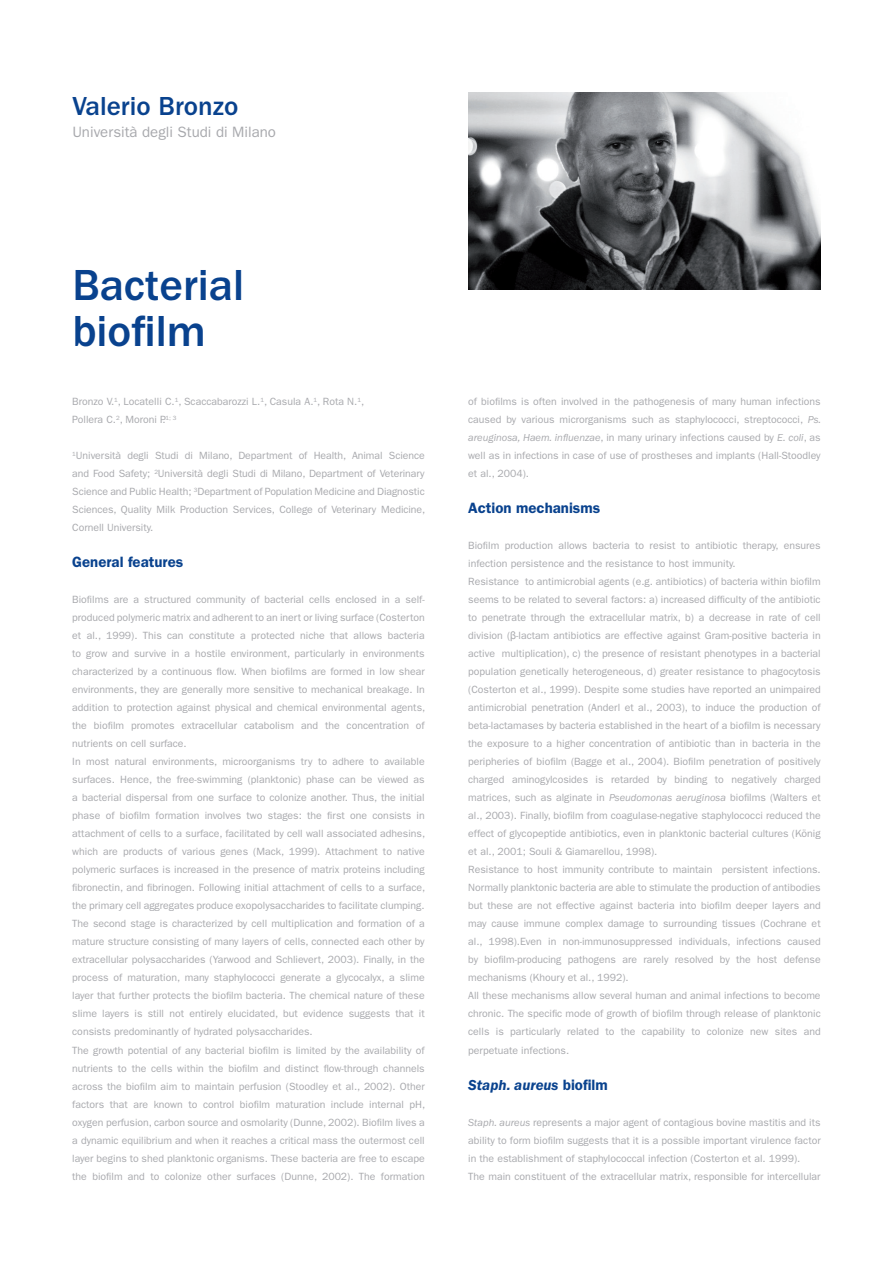
<style>
.page{position:relative;width:893px;height:1263px;background:#fff}
.page>*{position:absolute;margin:0;border:0;box-sizing:border-box;transform-origin:0 0}
.t1{font:500 45px "Franklin Gothic LT";color:#09428e}
.t2{font:500 27px "Franklin Gothic LT";color:#09428e}
.t3{font:600 15px "Franklin Gothic LT";color:#09428e}
.t4{font:15px "Franklin Gothic LT";color:#a8a9ad}
.t5{font:italic 600 15px "Franklin Gothic LT";color:#09428e}
.t6{font:10.5px/18px "Franklin Gothic LT";color:#a8a9ad;text-align:justify}
.s1{font-style:italic}
.s2{font-family:"Arial"}
.s3{font-style:normal}
</style>
<div class="page">
<img style="left:468px;top:93px;width:353px;height:197px">
<p class="t2" style="left:72px;top:91px;width:168px">Valerio Bronzo</p>
<p class="t4" style="left:72px;top:124px;width:205px">Università degli Studi di Milano</p>
<p class="t1" style="left:72px;top:260px;width:173px">Bacterial</p>
<p class="t1" style="left:72px;top:306px;width:135px">biofilm</p>
<p class="t6" style="left:72px;top:393px;width:293px">Bronzo V.<sup>1</sup>, Locatelli C.<sup>1</sup>, Scaccabarozzi L.<sup>1</sup>, Casula A.<sup>1</sup>, Rota N.<sup>1</sup>,</p>
<p class="t6" style="left:72px;top:411px;width:106px">Pollera C.<sup>2</sup>, Moroni P.<sup>1;</sup> <sup>3</sup></p>
<p class="t6" style="left:72px;top:447px;width:354px"><sup>1</sup>Università degli Studi di Milano, Department of Health, Animal Science and Food Safety; <sup>2</sup>Università degli Studi di Milano, Department of Veterinary Science and Public Health; <sup>3</sup>Department of Population Medicine and Diagnostic Sciences, Quality Milk Production Services, College of Veterinary Medicine, Cornell University.</p>
<p class="t3" style="left:72px;top:553px;width:113px">General features</p>
<p class="t6" style="left:72px;top:591px;width:354px">Biofilms are a structured community of bacterial cells enclosed in a self&shy;produced polymeric matrix and adherent to an inert or living surface (Costerton et al., 1999). This can constitute a protected niche that allows bacteria to grow and survive in a hostile environment, particularly in environments characterized by a continuous flow. When biofilms are formed in low shear environments, they are generally more sensitive to mechanical breakage. In addition to protection against physical and chemical environmental agents, the biofilm promotes extracellular catabolism and the concentration of nutrients on cell surface.</p>
<p class="t6" style="left:72px;top:753px;width:354px">In most natural environments, microorganisms try to adhere to available surfaces. Hence, the free-swimming (planktonic) phase can be viewed as a bacterial dispersal from one surface to colonize another. Thus, the initial phase of biofilm formation involves two stages: the first one consists in attachment of cells to a surface, facilitated by cell wall associated adhesins, which are products of various genes (Mack, 1999). Attachment to native polymeric surfaces is increased in the presence of matrix proteins including fibronectin, and fibrinogen. Following initial attachment of cells to a surface, the primary cell aggregates produce exopolysaccharides to facilitate clumping.<br>The second stage is characterized by cell multiplication and formation of a mature structure consisting of many layers of cells, connected each other by extracellular polysaccharides (Yarwood and Schlievert, 2003). Finally, in the process of maturation, many staphylococci generate a glycocalyx, a slime layer that further protects the biofilm bacteria. The chemical nature of these slime layers is still not entirely elucidated, but evidence suggests that it consists predominantly of hydrated polysaccharides.</p>
<p class="t6" style="left:72px;top:1041px;width:354px">The growth potential of any bacterial biofilm is limited by the availability of nutrients to the cells within the biofilm and distinct flow-through channels across the biofilm aim to maintain perfusion (Stoodley et al., 2002). Other factors that are known to control biofilm maturation include internal pH, oxygen perfusion, carbon source and osmolarity (Dunne, 2002). Biofilm lives a a dynamic equilibrium and when it reaches a critical mass the outermost cell layer begins to shed planktonic organisms. These bacteria are free to escape the biofilm and to colonize other surfaces (Dunne, 2002). The formation</p>
<p class="t6" style="left:468px;top:393px;width:354px">of biofilms is often involved in the pathogenesis of many human infections caused by various microrganisms such as staphylococci, streptococci, <span class="s1">Ps. areuginosa, Haem. influenzae</span>, in many urinary infections caused by <span class="s1">E. coli</span>, as well as in infections in case of use of prostheses and implants (Hall-Stoodley et al., 2004).</p>
<p class="t3" style="left:468px;top:499px;width:133px">Action mechanisms</p>
<p class="t6" style="left:468px;top:537px;width:354px">Biofilm production allows bacteria to resist to antibiotic therapy, ensures infection persistence and the resistance to host immunity.</p>
<p class="t6" style="left:468px;top:573px;width:354px">Resistance to antimicrobial agents (e.g. antibiotics) of bacteria within biofilm seems to be related to several factors: a) increased difficulty of the antibiotic to penetrate through the extracellular matrix, b) a decrease in rate of cell division (<span class="s2">β</span>-lactam antibiotics are effective against Gram-positive bacteria in active multiplication), c) the presence of resistant phenotypes in a bacterial population genetically heterogeneous, d) greater resistance to phagocytosis (Costerton et al., 1999). Despite some studies have reported an unimpaired antimicrobial penetration (Anderl et al., 2003), to induce the production of beta-lactamases by bacteria established in the heart of a biofilm is necessary the exposure to a higher concentration of antibiotic than in bacteria in the peripheries of biofilm (Bagge et al., 2004). Biofilm penetration of positively charged aminogylcosides is retarded by binding to negatively charged matrices, such as alginate in <span class="s1">Pseudomonas aeruginosa</span> biofilms (Walters et al., 2003). Finally, biofilm from coagulase-negative staphylococci reduced the effect of glycopeptide antibiotics, even in planktonic bacterial cultures (König et al., 2001; Souli &amp; Giamarellou, 1998).</p>
<p class="t6" style="left:468px;top:861px;width:354px">Resistance to host immunity contribute to maintain persistent infections.<br>Normally planktonic bacteria are able to stimulate the production of antibodies but these are not effective against bacteria into biofilm deeper layers and may cause immune complex damage to surrounding tissues (Cochrane et al., 1998).Even in non-immunosuppressed individuals, infections caused by biofilm-producing pathogens are rarely resolved by the host defense mechanisms (Khoury et al., 1992).</p>
<p class="t6" style="left:468px;top:987px;width:354px">All these mechanisms allow several human and animal infections to become chronic. The specific mode of growth of biofilm through release of planktonic cells is particularly related to the capability to colonize new sites and perpetuate infections.</p>
<p class="t5" style="left:468px;top:1076px;width:141px">Staph. aureus <span class="s3">biofilm</span></p>
<p class="t6" style="left:468px;top:1113px;width:354px"><span class="s1">Staph. aureus</span> represents a major agent of contagious bovine mastitis and its ability to form biofilm suggests that it is a possible important virulence factor in the establishment of staphylococcal infection (Costerton et al. 1999).</p>
<p class="t6" style="left:468px;top:1167px;width:354px">The main constituent of the extracellular matrix, responsible for intercellular</p>
</div>
